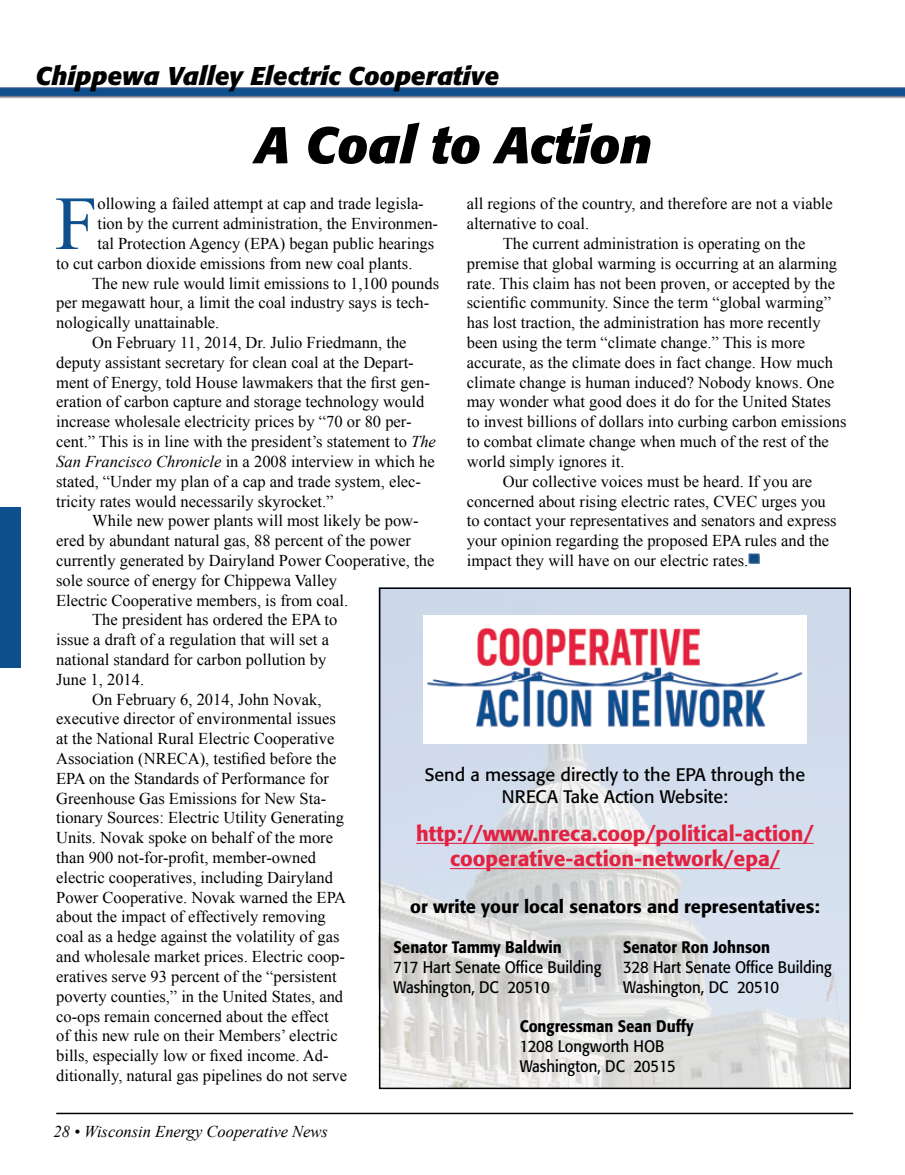
<style>
.page{position:relative;width:905px;height:1175px;background:#fff}
.page>*{position:absolute;margin:0;border:0;box-sizing:border-box;transform-origin:0 0}
.t1{font:76.35px "Times New Roman";color:#0e4f8e}
.t2{font:italic 700 51px "Formata";color:#000}
.t3{font:italic 700 25.5px "Formata";color:#000}
.t4{font:500 21px/25.2px "Formata";color:#e32141;text-align:center}
.t5{font:18px/21.6px "Formata";color:#000;text-align:center}
.t6{font:500 18px "Formata";color:#000}
.t7{font:16.5px "Times New Roman";color:#000}
.t8{font:16.5px/19.8px "Formata";color:#000;scale:.9 1}
.t9{font:500 16.5px "Formata";color:#000;scale:.9 1}
.t10{font:italic 16.5px "Times New Roman";color:#000}
.s1{font-style:italic}
</style>
<div class="page">
<img style="left:0;top:87px;width:904px;height:12px">
<hr style="left:56px;top:1112px;width:797px;height:2px;background:#000">
<div style="left:0;top:507px;width:21px;height:161px;background:#0e4f8e"></div>
<img style="left:382px;top:590px;width:465px;height:496px">
<div style="left:379px;top:587px;width:471px;height:502px;border:2px solid #000"></div>
<hr style="left:416px;top:843px;width:397px;height:1px;background:#e32141">
<hr style="left:450px;top:868px;width:329px;height:1px;background:#e32141">
<img style="left:423px;top:615px;width:383px;height:129px">
<svg style="left:748px;top:553px;width:11px;height:11px"></svg>
<h3 class="t3" style="left:36px;top:60px;width:465px">Chippewa Valley Electric Cooperative</h3>
<h2 class="t2" style="left:255px;top:114px;width:398px">A Coal to Action</h2>
<h1 class="t1" style="left:55px;top:172px;width:44px">F</h1>
<p class="t7" style="left:97px;top:193px;width:328px">ollowing a failed attempt at cap and trade legisla-</p>
<p class="t7" style="left:466px;top:193px;width:367px">all regions of the country, and therefore are not a viable</p>
<p class="t7" style="left:466px;top:212px;width:124px">alternative to coal.</p>
<p class="t7" style="left:502px;top:232px;width:304px">The current administration is operating on the</p>
<p class="t7" style="left:466px;top:252px;width:372px">premise that global warming is occurring at an alarming</p>
<p class="t7" style="left:466px;top:272px;width:370px">rate. This claim has not been proven, or accepted by the</p>
<p class="t7" style="left:466px;top:292px;width:366px">scientific community. Since the term “global warming”</p>
<p class="t7" style="left:466px;top:311px;width:355px">has lost traction, the administration has more recently</p>
<p class="t7" style="left:466px;top:331px;width:340px">been using the term “climate change.” This is more</p>
<p class="t7" style="left:466px;top:351px;width:368px">accurate, as the climate does in fact change. How much</p>
<p class="t7" style="left:466px;top:371px;width:369px">climate change is human induced? Nobody knows. One</p>
<p class="t7" style="left:466px;top:391px;width:365px">may wonder what good does it do for the United States</p>
<p class="t7" style="left:466px;top:410px;width:381px">to invest billions of dollars into curbing carbon emissions</p>
<p class="t7" style="left:466px;top:430px;width:364px">to combat climate change when much of the rest of the</p>
<p class="t7" style="left:466px;top:450px;width:159px">world simply ignores it.</p>
<p class="t7" style="left:502px;top:470px;width:311px">Our collective voices must be heard. If you are</p>
<p class="t7" style="left:466px;top:490px;width:360px">concerned about rising electric rates, CVEC urges you</p>
<p class="t7" style="left:466px;top:509px;width:371px">to contact your representatives and senators and express</p>
<p class="t7" style="left:466px;top:529px;width:364px">your opinion regarding the proposed EPA rules and the</p>
<p class="t7" style="left:466px;top:549px;width:283px">impact they will have on our electric rates.</p>
<p class="t7" style="left:97px;top:212px;width:342px">tion by the current administration, the Environmen-</p>
<p class="t7" style="left:97px;top:232px;width:338px">tal Protection Agency (EPA) began public hearings</p>
<p class="t7" style="left:56px;top:252px;width:358px">to cut carbon dioxide emissions from new coal plants.</p>
<p class="t7" style="left:92px;top:272px;width:348px">The new rule would limit emissions to 1,100 pounds</p>
<p class="t7" style="left:56px;top:292px;width:374px">per megawatt hour, a limit the coal industry says is tech-</p>
<p class="t7" style="left:56px;top:311px;width:165px">nologically unattainable.</p>
<p class="t7" style="left:92px;top:331px;width:316px">On February 11, 2014, Dr. Julio Friedmann, the</p>
<p class="t7" style="left:56px;top:351px;width:359px">deputy assistant secretary for clean coal at the Depart-</p>
<p class="t7" style="left:56px;top:371px;width:375px">ment of Energy, told House lawmakers that the first gen-</p>
<p class="t7" style="left:56px;top:391px;width:369px">eration of carbon capture and storage technology would</p>
<p class="t7" style="left:56px;top:410px;width:357px">increase wholesale electricity prices by “70 or 80 per-</p>
<p class="t7" style="left:56px;top:430px;width:381px">cent.” This is in line with the president’s statement to <span class="s1">The</span></p>
<p class="t7" style="left:56px;top:450px;width:380px"><span class="s1">San Francisco Chronicle</span> in a 2008 interview in which he</p>
<p class="t7" style="left:56px;top:470px;width:366px">stated, “Under my plan of a cap and trade system, elec-</p>
<p class="t7" style="left:56px;top:490px;width:279px">tricity rates would necessarily skyrocket.”</p>
<p class="t7" style="left:92px;top:509px;width:328px">While new power plants will most likely be pow-</p>
<p class="t7" style="left:56px;top:529px;width:356px">ered by abundant natural gas, 88 percent of the power</p>
<p class="t7" style="left:56px;top:549px;width:380px">currently generated by Dairyland Power Cooperative, the</p>
<p class="t7" style="left:56px;top:569px;width:282px">sole source of energy for Chippewa Valley</p>
<p class="t7" style="left:56px;top:589px;width:293px">Electric Cooperative members, is from coal.</p>
<p class="t7" style="left:92px;top:608px;width:247px">The president has ordered the EPA to</p>
<p class="t7" style="left:56px;top:628px;width:274px">issue a draft of a regulation that will set a</p>
<p class="t7" style="left:56px;top:648px;width:271px">national standard for carbon pollution by</p>
<p class="t7" style="left:56px;top:668px;width:89px">June 1, 2014.</p>
<p class="t7" style="left:92px;top:688px;width:231px">On February 6, 2014, John Novak,</p>
<p class="t7" style="left:56px;top:707px;width:281px">executive director of environmental issues</p>
<p class="t7" style="left:56px;top:727px;width:280px">at the National Rural Electric Cooperative</p>
<p class="t7" style="left:56px;top:747px;width:282px">Association (NRECA), testified before the</p>
<p class="t7" style="left:56px;top:767px;width:274px">EPA on the Standards of Performance for</p>
<p class="t7" style="left:56px;top:787px;width:271px">Greenhouse Gas Emissions for New Sta-</p>
<p class="t7" style="left:56px;top:806px;width:289px">tionary Sources: Electric Utility Generating</p>
<p class="t7" style="left:56px;top:826px;width:278px">Units. Novak spoke on behalf of the more</p>
<p class="t7" style="left:56px;top:846px;width:261px">than 900 not-for-profit, member-owned</p>
<p class="t7" style="left:56px;top:866px;width:278px">electric cooperatives, including Dairyland</p>
<p class="t7" style="left:56px;top:886px;width:291px">Power Cooperative. Novak warned the EPA</p>
<p class="t7" style="left:56px;top:905px;width:271px">about the impact of effectively removing</p>
<p class="t7" style="left:56px;top:925px;width:285px">coal as a hedge against the volatility of gas</p>
<p class="t7" style="left:56px;top:945px;width:290px">and wholesale market prices. Electric coop-</p>
<p class="t7" style="left:56px;top:965px;width:282px">eratives serve 93 percent of the “persistent</p>
<p class="t7" style="left:56px;top:985px;width:288px">poverty counties,” in the United States, and</p>
<p class="t7" style="left:56px;top:1004px;width:274px">co-ops remain concerned about the effect</p>
<p class="t7" style="left:56px;top:1024px;width:283px">of this new rule on their Members’ electric</p>
<p class="t7" style="left:56px;top:1044px;width:274px">bills, especially low or fixed income. Ad-</p>
<p class="t7" style="left:56px;top:1064px;width:292px">ditionally, natural gas pipelines do not serve</p>
<p class="t5" style="left:424px;top:763px;width:382px">Send a message directly to the EPA through the<br>NRECA Take Action Website:</p>
<p class="t4" style="left:416px;top:821px;width:399px">http://www.nreca.coop/political-action/ cooperative-action-network/epa/</p>
<p class="t6" style="left:410px;top:896px;width:411px">or write your local senators and representatives:</p>
<p class="t9" style="left:393px;top:937px;width:188px">Senator Tammy Baldwin</p>
<p class="t9" style="left:623px;top:937px;width:165px">Senator Ron Johnson</p>
<p class="t8" style="left:393px;top:957px;width:233px">717 Hart Senate Office Building</p>
<p class="t8" style="left:623px;top:957px;width:233px">328 Hart Senate Office Building</p>
<p class="t8" style="left:393px;top:976px;width:175px">Washington, DC 20510</p>
<p class="t8" style="left:623px;top:976px;width:175px">Washington, DC 20510</p>
<p class="t9" style="left:519px;top:1016px;width:195px">Congressman Sean Duffy</p>
<p class="t8" style="left:519px;top:1036px;width:175px">1208 Longworth HOB<br>Washington, DC 20515</p>
<p class="t10" style="left:54px;top:1120px;width:276px">28 • Wisconsin Energy Cooperative News</p>
</div>
